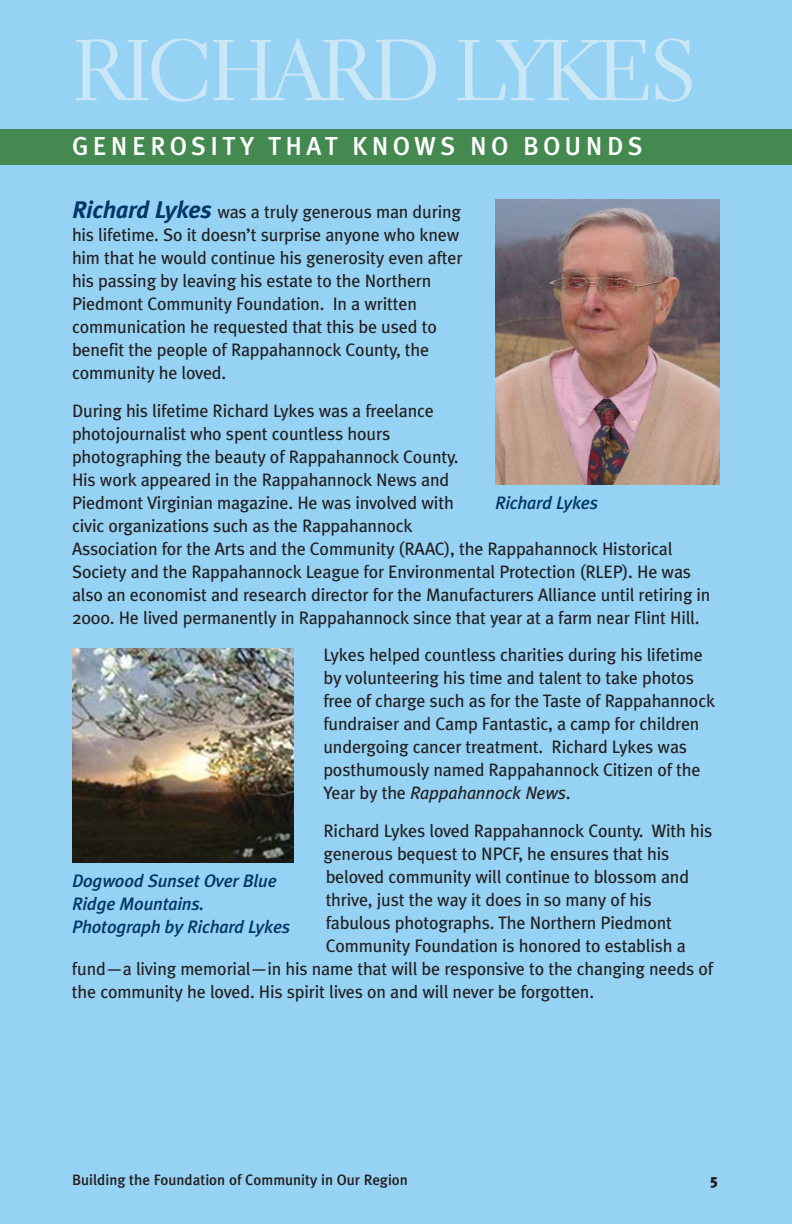
<style>
.page{position:relative;width:792px;height:1224px;background:#95d2f3}
.page>*{position:absolute;margin:0;border:0;box-sizing:border-box;transform-origin:0 0}
.t1{font:86px "Electra LH";letter-spacing:-.05em;color:#cae7f8}
.t2{font:26px "Meta Plus Medium Caps";letter-spacing:.16em;color:#fff}
.t3{font:18px/23px "Meta Plus";letter-spacing:-.01em;color:#231f20}
.t4{font:italic 500 18px/23px "Meta Plus";letter-spacing:-.01em;color:#003768}
.t5{font:500 15px "Meta Plus";color:#231f20}
.t6{font:900 15px "Meta Plus";color:#231f20}
.s1{font-weight:700;font-style:italic;font-size:24px;color:#003768}
.s2{font-style:italic}
</style>
<div class="page">
<img style="left:495px;top:200px;width:225px;height:285px">
<img style="left:72px;top:649px;width:221px;height:214px">
<div style="left:0;top:129px;width:792px;height:36px;background:#448950"></div>
<h1 class="t1" style="left:72px;top:36px;width:626px">RICHARD LYKES</h1>
<h2 class="t2" style="left:72px;top:131px;width:572px">GENEROSITY THAT KNOWS NO BOUNDS</h2>
<p class="t3" style="left:72px;top:202px;width:392px"><span class="s1">Richard Lykes</span> was a truly generous man during his lifetime. So it doesn’t surprise anyone who knew him that he would continue his generosity even after his passing by leaving his estate to the Northern Piedmont Community Foundation. In a written communication he requested that this be used to benefit the people of Rappahannock County, the community he loved.</p>
<p class="t3" style="left:72px;top:400px;width:640px">During his lifetime Richard Lykes was a freelance<br>photojournalist who spent countless hours<br>photographing the beauty of Rappahannock County.<br>His work appeared in the Rappahannock News and<br>Piedmont Virginian magazine. He was involved with<br>civic organizations such as the Rappahannock<br>Association for the Arts and the Community (RAAC), the Rappahannock Historical Society and the Rappahannock League for Environmental Protection (RLEP). He was also an economist and research director for the Manufacturers Alliance until retiring in 2000. He lived permanently in Rappahannock since that year at a farm near Flint Hill.</p>
<p class="t3" style="left:323px;top:645px;width:393px">Lykes helped countless charities during his lifetime by volunteering his time and talent to take photos free of charge such as for the Taste of Rappahannock fundraiser and Camp Fantastic, a camp for children undergoing cancer treatment. Richard Lykes was posthumously named Rappahannock Citizen of the Year by the <span class="s2">Rappahannock News</span>.</p>
<p class="t3" style="left:323px;top:820px;width:390px">Richard Lykes loved Rappahannock County. With his</p>
<p class="t3" style="left:323px;top:843px;width:347px">generous bequest to NPCF, he ensures that his</p>
<p class="t3" style="left:326px;top:866px;width:365px">beloved community will continue to blossom and</p>
<p class="t3" style="left:326px;top:889px;width:327px">thrive, just the way it does in so many of his</p>
<p class="t3" style="left:326px;top:912px;width:348px">fabulous photographs. The Northern Piedmont</p>
<p class="t3" style="left:326px;top:935px;width:362px">Community Foundation is honored to establish a</p>
<p class="t3" style="left:72px;top:958px;width:643px">fund—a living memorial—in his name that will be responsive to the changing needs of</p>
<p class="t3" style="left:72px;top:981px;width:524px">the community he loved. His spirit lives on and will never be forgotten.</p>
<p class="t4" style="left:495px;top:493px;width:105px">Richard Lykes</p>
<p class="t4" style="left:72px;top:871px;width:220px">Dogwood Sunset Over Blue<br>Ridge Mountains.<br>Photograph by Richard Lykes</p>
<p class="t5" style="left:72px;top:1174px;width:338px">Building the Foundation of Community in Our Region</p>
<p class="t6" style="left:710px;top:1174px;width:9px">5</p>
</div>
